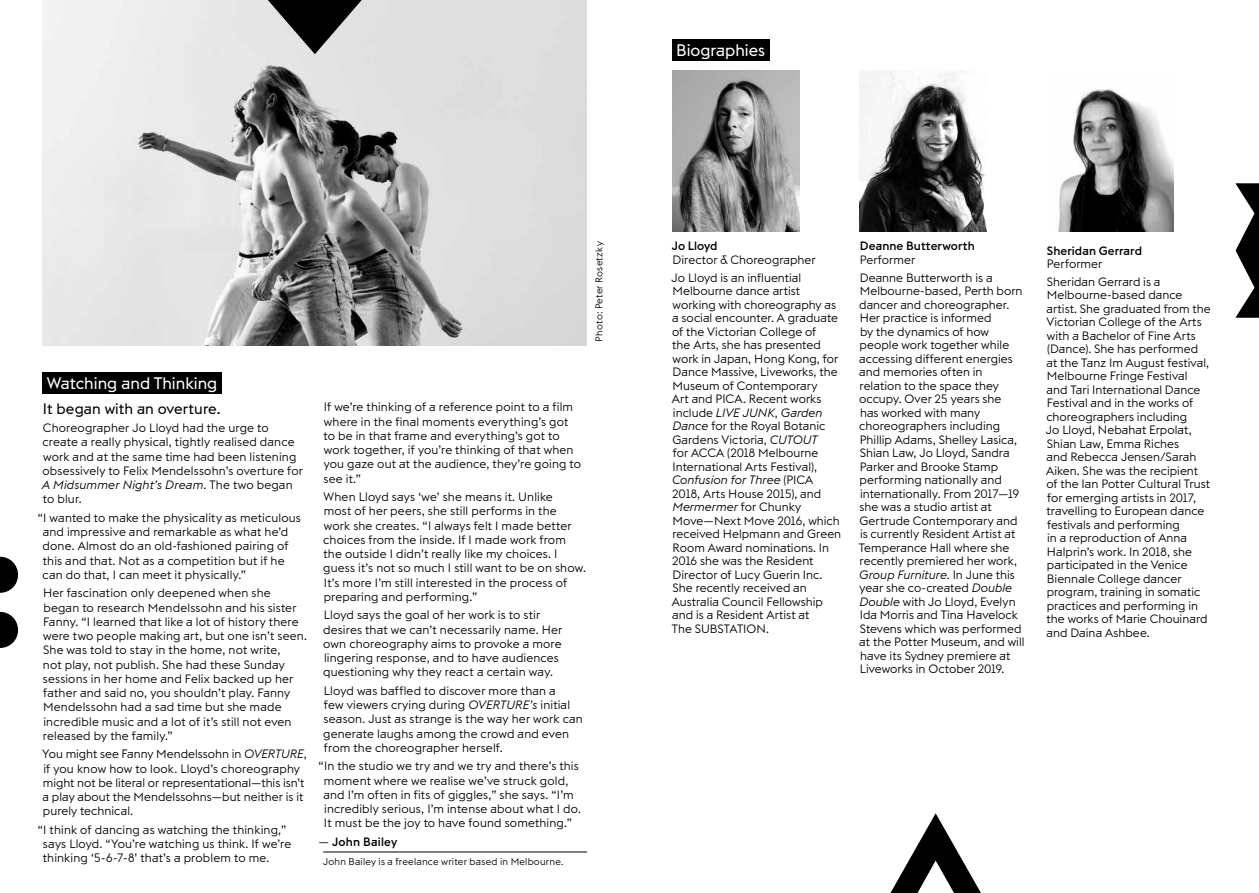
<style>
.page{position:relative;width:1259px;height:893px;background:#fff}
.page>*{position:absolute;margin:0;border:0;box-sizing:border-box;transform-origin:0 0}
.t1{font:16.5px "Euclid Flex B";color:#fff}
.t2{font:15px "Euclid Flex B";letter-spacing:.01em;color:#000}
.t3{font:300 12px/13.5px "Euclid Flex B";letter-spacing:.005em;color:#000}
.t4{font:500 12px "Euclid Flex B";letter-spacing:.01em;color:#000}
.t5{font:300 9.75px "Euclid Flex B";letter-spacing:.02em;color:#000}
.s1{font-style:italic}
.s2{font-weight:300}
</style>
<div class="page">
<img style="left:672px;top:70px;width:127px;height:162px">
<img style="left:859px;top:70px;width:127px;height:162px">
<img style="left:1058px;top:89px;width:116px;height:143px">
<img style="left:43px;top:0;width:544px;height:345px">
<svg style="left:1235px;top:183px;width:24px;height:135px"></svg>
<svg style="left:268px;top:0;width:94px;height:54px;background:#717171"></svg>
<svg style="left:0;top:557px;width:18px;height:91px"></svg>
<svg style="left:890px;top:813px;width:91px;height:80px"></svg>
<div style="left:43px;top:372px;width:179px;height:22px;background:#000"></div>
<hr style="left:323px;top:852px;width:264px;height:1px;background:#000">
<div style="left:672px;top:39px;width:97px;height:22px;background:#000"></div>
<h1 class="t1" style="left:676px;top:40px;width:90px">Biographies</h1>
<p class="t5" style="left:593px;top:342px;width:102px;rotate:-90deg">Photo: Peter Rosetzky</p>
<h1 class="t1" style="left:47px;top:373px;width:172px">Watching and Thinking</h1>
<p class="t2" style="left:43px;top:400px;width:179px">It began with an overture.</p>
<p class="t3" style="left:42px;top:421px;width:262px;line-height:14.2px">Choreographer Jo Lloyd had the urge to create a really physical, tightly realised dance work and at the same time had been listening obsessively to Felix Mendelssohn’s overture for <span class="s1">A Midsummer Night’s Dream</span>. The two began to blur.</p>
<p class="t3" style="left:43px;top:511px;width:260px;line-height:14.2px;text-indent:-5px">“I wanted to make the physicality as meticulous and impressive and remarkable as what he’d done. Almost do an old-fashioned pairing of this and that. Not as a competition but if he can do that, I can meet it physically.”</p>
<p class="t3" style="left:43px;top:586px;width:266px;line-height:14.2px">Her fascination only deepened when she began to research Mendelssohn and his sister Fanny. “I learned that like a lot of history there were two people making art, but one isn’t seen.<br>She was told to stay in the home, not write,<br>not play, not publish. She had these Sunday sessions in her home and Felix backed up her father and said no, you shouldn’t play. Fanny Mendelssohn had a sad time but she made incredible music and a lot of it’s still not even released by the family.”</p>
<p class="t3" style="left:42px;top:747px;width:266px;line-height:14.2px">You might see Fanny Mendelssohn in <span class="s1">OVERTURE</span>, if you know how to look. Lloyd’s choreography might not be literal or representational—this isn’t a play about the Mendelssohns—but neither is it purely technical.</p>
<p class="t3" style="left:43px;top:822px;width:250px;line-height:14.2px;text-indent:-5px">“I think of dancing as watching the thinking,” says Lloyd. “You’re watching us think. If we’re thinking ‘5-6-7-8’ that’s a problem to me.</p>
<p class="t3" style="left:323px;top:400px;width:259px;line-height:14.2px">If we’re thinking of a reference point to a film where in the final moments everything’s got to be in that frame and everything’s got to work together, if you’re thinking of that when you gaze out at the audience, they’re going to see it.”</p>
<p class="t3" style="left:323px;top:490px;width:264px;line-height:14.2px">When Lloyd says ‘we’ she means it. Unlike<br>most of her peers, she still performs in the<br>work she creates. “I always felt I made better choices from the inside. If I made work from the outside I didn’t really like my choices. I guess it’s not so much I still want to be on show.<br>It’s more I’m still interested in the process of preparing and performing.”</p>
<p class="t3" style="left:323px;top:608px;width:240px;line-height:14.2px">Lloyd says the goal of her work is to stir desires that we can’t necessarily name. Her own choreography aims to provoke a more lingering response, and to have audiences questioning why they react a certain way.</p>
<p class="t3" style="left:323px;top:683px;width:261px;line-height:14.2px">Lloyd was baffled to discover more than a<br>few viewers crying during <span class="s1">OVERTURE’s</span> initial season. Just as strange is the way her work can generate laughs among the crowd and even from the choreographer herself.</p>
<p class="t3" style="left:323px;top:759px;width:259px;line-height:14.2px;text-indent:-5px">“In the studio we try and we try and there’s this moment where we realise we’ve struck gold, and I’m often in fits of giggles,” she says. “I’m incredibly serious, I’m intense about what I do.<br>It must be the joy to have found something.”</p>
<p class="t4" style="left:318px;top:835px;width:80px"><span class="s2">—</span> John Bailey</p>
<p class="t5" style="left:323px;top:856px;width:242px">John Bailey is a freelance writer based in Melbourne.</p>
<p class="t4" style="left:671px;top:239px;width:47px">Jo Lloyd</p>
<p class="t3" style="left:671px;top:251px;width:145px;line-height:17.7px">Director &amp; Choreographer<br>Jo Lloyd is an influential</p>
<p class="t3" style="left:671px;top:284px;width:171px">Melbourne dance artist working with choreography as a social encounter. A graduate of the Victorian College of<br>the Arts, she has presented work in Japan, Hong Kong, for<br>Dance Massive, Liveworks, the<br>Museum of Contemporary<br>Art and PICA. Recent works include <span class="s1">LIVE JUNK</span>, <span class="s1">Garden<br>Dance</span> for the Royal Botanic<br>Gardens Victoria, <span class="s1">CUTOUT<br></span>for ACCA (2018 Melbourne<br>International Arts Festival),<br><span class="s1">Confusion for Three</span> (PICA<br>2018, Arts House 2015), and<br><span class="s1">Mermermer</span> for Chunky<br>Move—Next Move 2016, which received Helpmann and Green<br>Room Award nominations. In<br>2016 she was the Resident<br>Director of Lucy Guerin Inc.<br>She recently received an<br>Australia Council Fellowship and is a Resident Artist at<br>The SUBSTATION.</p>
<p class="t4" style="left:860px;top:239px;width:116px">Deanne Butterworth</p>
<p class="t3" style="left:860px;top:251px;width:134px;line-height:17.7px">Performer<br>Deanne Butterworth is a</p>
<p class="t3" style="left:859px;top:284px;width:167px">Melbourne-based, Perth born dancer and choreographer.<br>Her practice is informed<br>by the dynamics of how people work together while accessing different energies and memories often in relation to the space they occupy. Over 25 years she<br>has worked with many choreographers including<br>Phillip Adams, Shelley Lasica,<br>Shian Law, Jo Lloyd, Sandra<br>Parker and Brooke Stamp performing nationally and internationally. From 2017—19 she was a studio artist at<br>Gertrude Contemporary and is currently Resident Artist at<br>Temperance Hall where she recently premiered her work,<br><span class="s1">Group Furniture</span>. In June this year she co-created <span class="s1">Double<br>Double</span> with Jo Lloyd, Evelyn<br>Ida Morris and Tina Havelock<br>Stevens which was performed at the Potter Museum, and will have its Sydney premiere at<br>Liveworks in October 2019.</p>
<p class="t4" style="left:1047px;top:243px;width:97px">Sheridan Gerrard</p>
<p class="t3" style="left:1047px;top:255px;width:115px;line-height:17.7px">Performer<br>Sheridan Gerrard is a</p>
<p class="t3" style="left:1046px;top:288px;width:166px">Melbourne-based dance artist. She graduated from the<br>Victorian College of the Arts with a Bachelor of Fine Arts (Dance). She has performed at the Tanz Im August festival,<br>Melbourne Fringe Festival<br>and Tari International Dance<br>Festival and in the works of choreographers including<br>Jo Lloyd, Nebahat Erpolat,<br>Shian Law, Emma Riches<br>and Rebecca Jensen/Sarah<br>Aiken. She was the recipient of the Ian Potter Cultural Trust for emerging artists in 2017, travelling to European dance festivals and performing<br>in a reproduction of Anna<br>Halprin’s work. In 2018, she participated in the Venice<br>Biennale College dancer program, training in somatic practices and performing in the works of Marie Chouinard and Daina Ashbee.</p>
</div>
